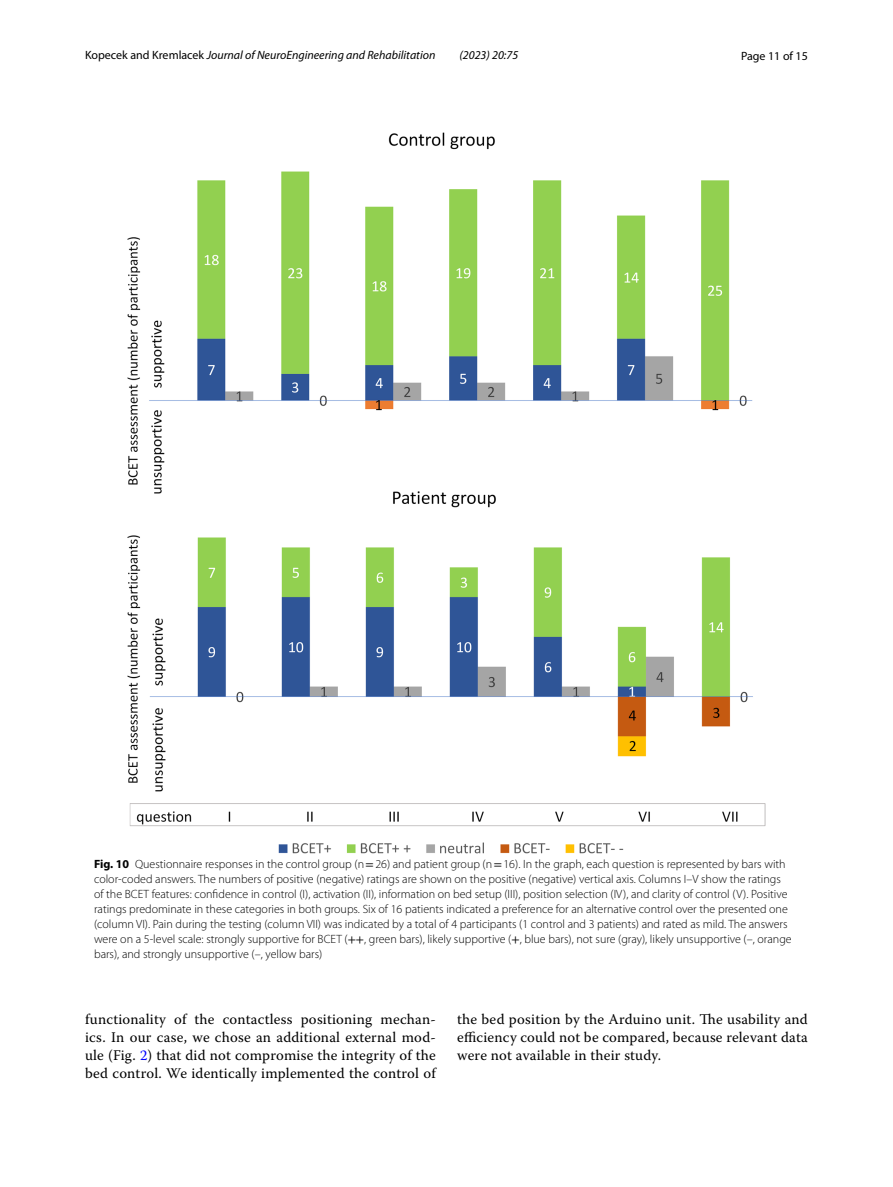
<style>
.page{position:relative;width:893px;height:1187px;background:#fff}
.page>*{position:absolute;margin:0;border:0;box-sizing:border-box;transform-origin:0 0}
.t1{font:14.7px/18px "Warnock Pro";letter-spacing:.015em;color:#000;text-align:justify}
.t2{font:300 12px/15px "Myriad Pro";color:#000}
.t3{font:italic 12px "Myriad Pro";color:#000}
.t4{font:12px "Myriad Pro";color:#000}
.s1{font-style:normal}
.s2{font-weight:700}
.s3{font-family:"STIX";font-weight:400}
.s4{color:#00f}
</style>
<div class="page">
<img style="left:128px;top:133px;width:637px;height:720px">
<p class="t3" style="left:85px;top:48px;width:352px"><span class="s1">Kopecek and Kremlacek</span> Journal of NeuroEngineering and Rehabilitation</p>
<p class="t3" style="left:459px;top:48px;width:60px">(2023) 20:75</p>
<p class="t4" style="left:741px;top:48px;width:68px">Page 11 of 15</p>
<p class="t2" style="left:94px;top:856px;width:699px"><span class="s2">Fig. 10</span> Questionnaire responses in the control group (n<span class="s3">=</span>26) and patient group (n<span class="s3">=</span>16). In the graph, each question is represented by bars with color-coded answers. The numbers of positive (negative) ratings are shown on the positive (negative) vertical axis. Columns I–V show the ratings of the BCET features: confidence in control (I), activation (II), information on bed setup (III), position selection (IV), and clarity of control (V). Positive ratings predominate in these categories in both groups. Six of 16 patients indicated a preference for an alternative control over the presented one (column VI). Pain during the testing (column VII) was indicated by a total of 4 participants (1 control and 3 patients) and rated as mild. The answers were on a 5-level scale: strongly supportive for BCET (<span class="s3">++</span>, green bars), likely supportive (<span class="s3">+</span>, blue bars), not sure (gray), likely unsupportive (–, orange bars), and strongly unsupportive (–, yellow bars)</p>
<p class="t1" style="left:85px;top:1010px;width:352px">functionality of the contactless positioning mechan&shy;ics. In our case, we chose an additional external mod&shy;ule (Fig. <span class="s4">2</span>) that did not compromise the integrity of the bed control. We identically implemented the control of</p>
<p class="t1" style="left:457px;top:1010px;width:352px">the bed position by the Arduino unit. The usability and efficiency could not be compared, because relevant data were not available in their study.</p>
</div>
